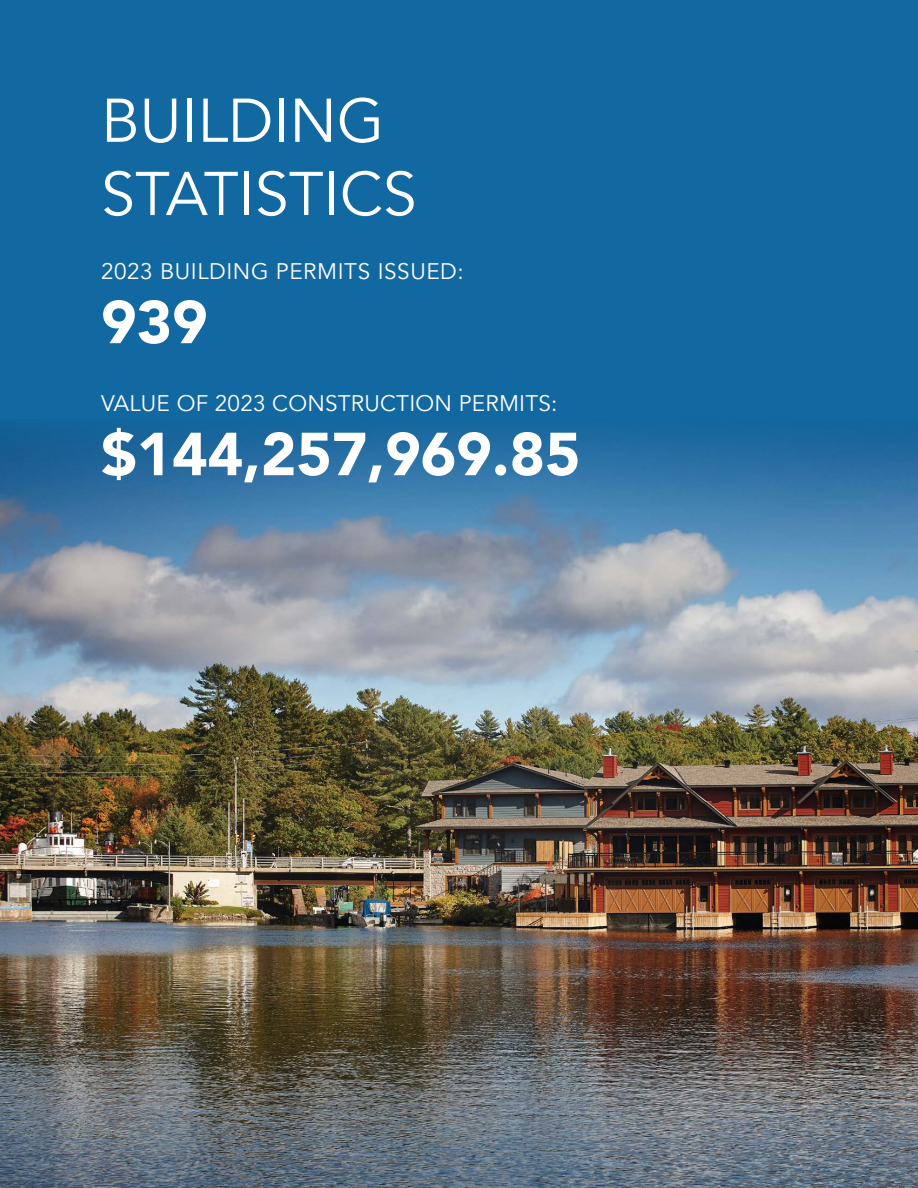
<style>
.page{position:relative;width:918px;height:1188px;background:#fff}
.page>*{position:absolute;margin:0;border:0;box-sizing:border-box;transform-origin:0 0}
.t1{font:61.05px/73.2px "Avenir";color:#fff}
.t2{font:900 60px "Avenir";color:#fff}
.t3{font:22.5px "Avenir";letter-spacing:.01em;color:#fff}
</style>
<div class="page">
<div style="left:0;top:0;width:918px;height:726px;background:#1268a0"></div>
<img style="left:0;top:432px;width:918px;height:756px">
<h1 class="t1" style="left:101px;top:85px;width:317px">BUILDING<br>STATISTICS</h1>
<p class="t3" style="left:101px;top:258px;width:364px">2023 BUILDING PERMITS ISSUED:</p>
<h2 class="t2" style="left:101px;top:271px;width:108px">939</h2>
<p class="t3" style="left:101px;top:390px;width:458px">VALUE OF 2023 CONSTRUCTION PERMITS:</p>
<h2 class="t2" style="left:101px;top:403px;width:481px">$144,257,969.85</h2>
</div>
